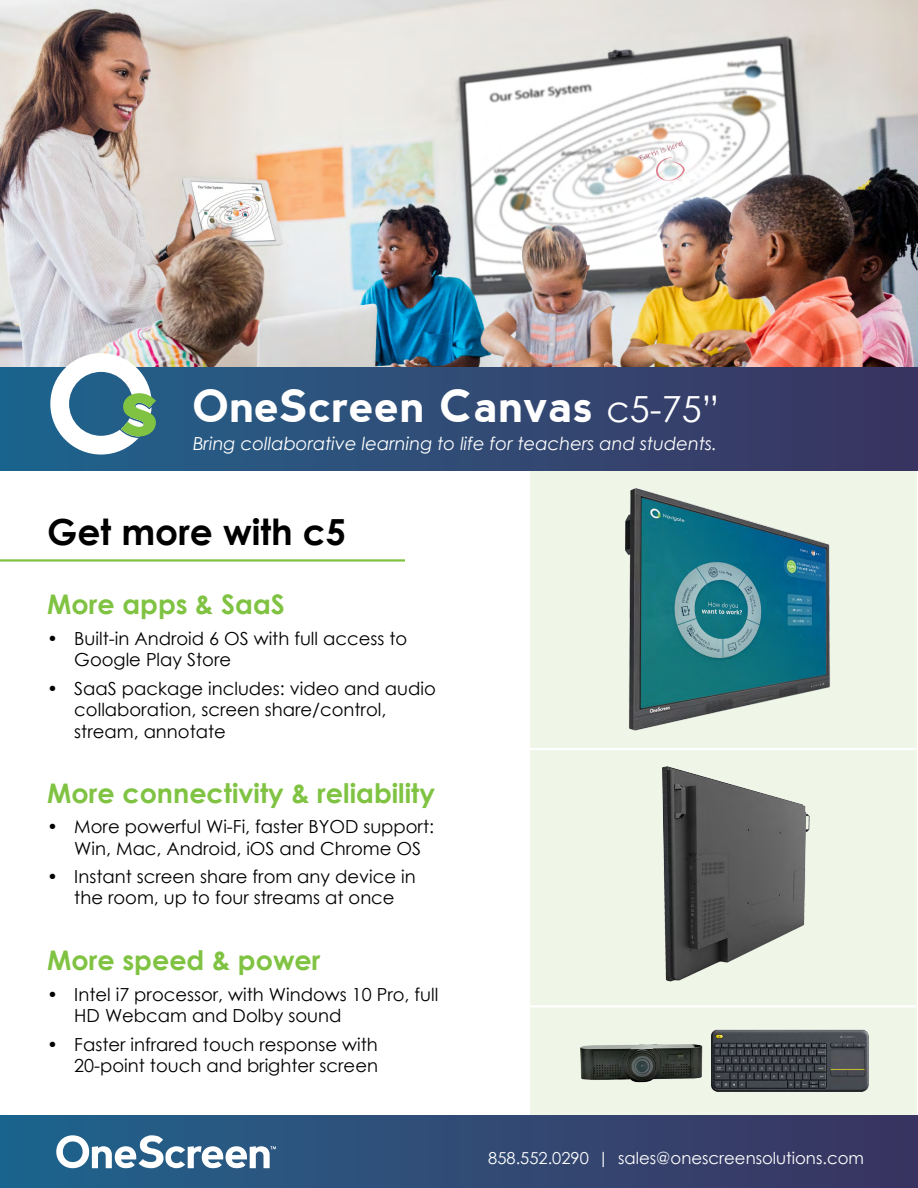
<style>
.page{position:relative;width:918px;height:1188px;background:#fff}
.page>*{position:absolute;margin:0;border:0;box-sizing:border-box;transform-origin:0 0}
.t1{font:700 45px "nevis";color:#fff}
.t2{font:700 36px "Century Gothic";color:#000}
.t3{font:700 27px "Century Gothic";color:#80c342}
.t4{font:18px/21.6px "Century Gothic";color:#000}
.t5{font:italic 18px "Century Gothic";color:#fff}
.t6{font:16.5px "Century Gothic";color:#fff}
.s1{font-family:"Century Gothic";font-weight:400;font-size:36px}
</style>
<div class="page">
<div style="left:530px;top:471px;width:386px;height:717px;background:#eff6e8"></div>
<img style="left:564px;top:488px;width:324px;height:628px">
<hr style="left:0;top:559px;width:405px;height:3px;background:#80c342">
<hr style="left:529px;top:748px;width:387px;height:2px;background:#fff">
<hr style="left:529px;top:1005px;width:387px;height:2px;background:#fff">
<img style="left:0;top:0;width:918px;height:367px">
<div style="left:0;top:1116px;width:918px;height:72px;background:linear-gradient(to right,#20658e,#3d335f)"></div>
<svg style="left:56px;top:1135px;width:220px;height:33px"></svg>
<div style="left:0;top:367px;width:918px;height:104px;background:linear-gradient(to right,#20658d,#3d335f)"></div>
<svg style="left:50px;top:353px;width:106px;height:102px"></svg>
<h1 class="t1" style="left:193px;top:380px;width:527px">OneScreen Canvas <span class="s1">c5-75”</span></h1>
<p class="t5" style="left:193px;top:431px;width:525px">Bring collaborative learning to life for teachers and students.</p>
<h2 class="t2" style="left:47px;top:505px;width:300px">Get more with c5</h2>
<h3 class="t3" style="left:47px;top:584px;width:239px">More apps &amp; SaaS</h3>
<p class="t4" style="left:74px;top:627px;width:334px;text-indent:-27px">• Built-in Android 6 OS with full access to<br>Google Play Store</p>
<p class="t4" style="left:74px;top:677px;width:363px;text-indent:-27px">• SaaS package includes: video and audio collaboration, screen share/control, stream, annotate</p>
<h3 class="t3" style="left:47px;top:772px;width:389px">More connectivity &amp; reliability</h3>
<p class="t4" style="left:74px;top:815px;width:361px;text-indent:-27px">• More powerful Wi-Fi, faster BYOD support:<br>Win, Mac, Android, iOS and Chrome OS</p>
<p class="t4" style="left:47px;top:865px;width:370px;text-align:center">• Instant screen share from any device in the room, up to four streams at once</p>
<h3 class="t3" style="left:47px;top:940px;width:275px">More speed &amp; power</h3>
<p class="t4" style="left:74px;top:983px;width:366px;text-indent:-27px">• Intel i7 processor, with Windows 10 Pro, full<br>HD Webcam and Dolby sound</p>
<p class="t4" style="left:47px;top:1033px;width:332px;text-align:right">• Faster infrared touch response with<br>20-point touch and brighter screen</p>
<p class="t6" style="left:488px;top:1147px;width:377px">858.552.0290 | sales@onescreensolutions.com</p>
</div>
